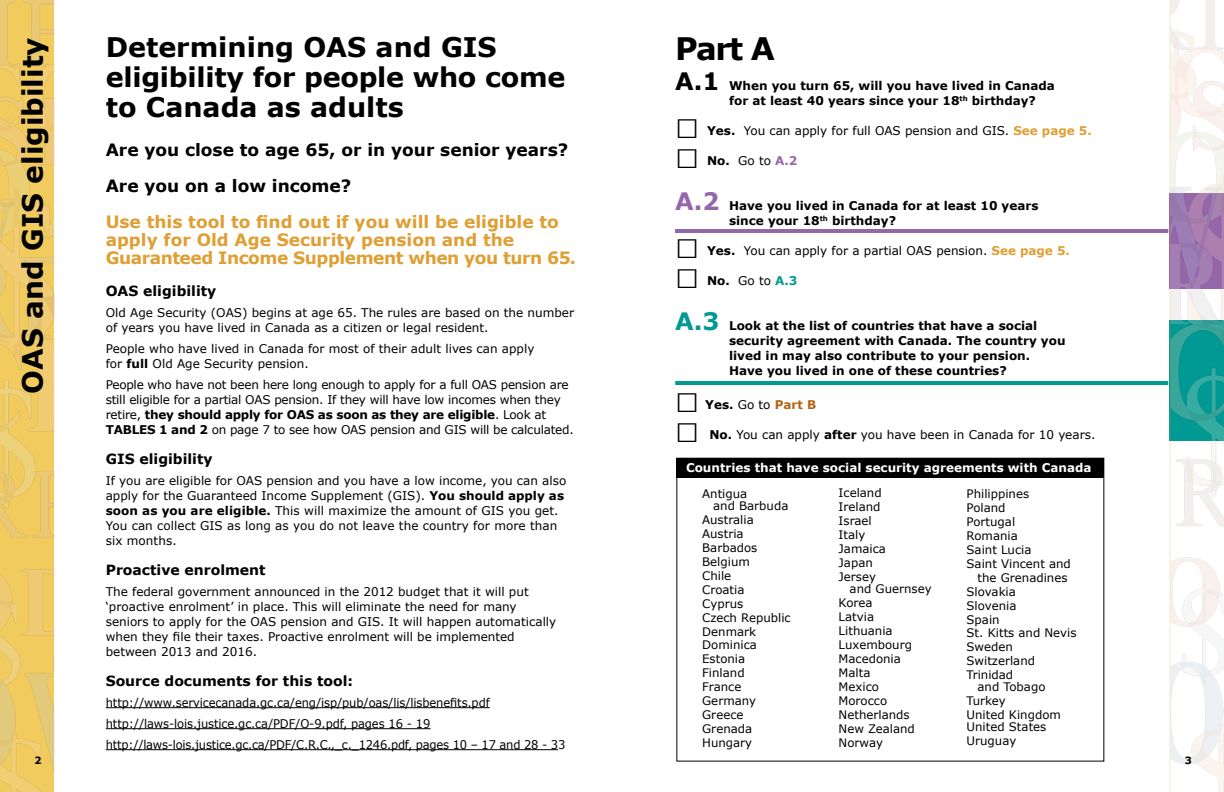
<style>
.page{position:relative;width:1224px;height:792px;background:#fff}
.page>*{position:absolute;margin:0;border:0;box-sizing:border-box;transform-origin:0 0}
.t1{font:700 31px "Verdana";color:#000}
.t2{font:700 28px "Verdana";color:#000}
.t3{font:700 27px/30px "Verdana";color:#000}
.t4{font:700 17px/18px "Verdana";color:#de9f34}
.t5{font:700 17px/36px "Verdana";color:#000}
.t6{font:700 14px "Verdana";color:#000}
.t7{font:12px/15px "Verdana";color:#000}
.t8{font:700 12px/15px "Verdana";color:#000}
.t9{font:12px/15px "Verdana";letter-spacing:-.02em;color:#000}
.t10{font:12px/21px "Verdana";color:#000;scale:.96 1}
.t11{font:700 12px "Verdana";color:#fff}
.t12{font:700 12px "Verdana";color:#b66212}
.t13{font:11.8px/14px "Verdana";color:#000}
.t14{font:700 10px "Verdana";color:#000}
.s1{font-weight:700}
.s2{font-size:24px}
.s3{font-weight:700;font-size:40px}
.s4{font-weight:700;color:#de9f34}
.s5{font-weight:700;color:#9666ab}
.s6{font-size:24px;color:#9666ab}
.s7{font-weight:700;color:#009994}
.s8{font-size:24px;color:#009994}
.s9{font-size:40px;color:#000}
.s10{color:#000}
.s11{font-weight:400;color:#000}
</style>
<div class="page">
<img style="left:0;top:0;width:54px;height:792px">
<hr style="left:106px;top:707px;width:384px;height:1px;background:#000">
<hr style="left:106px;top:728px;width:324px;height:1px;background:#000">
<hr style="left:106px;top:749px;width:452px;height:1px;background:#000">
<hr style="left:675px;top:381px;width:493px;height:4px;background:#009994">
<div style="left:677px;top:458px;width:427px;height:20px;background:#000"></div>
<hr style="left:675px;top:229px;width:493px;height:4px;background:#9666ab">
<svg style="left:1170px;top:0;width:54px;height:792px"></svg>
<h2 class="t2" style="left:15px;top:394px;width:358px;rotate:-90deg">OAS and GIS eligibility</h2>
<p class="t14" style="left:34px;top:754px;width:9px">2</p>
<h3 class="t3" style="left:106px;top:31px;width:461px">Determining OAS and GIS eligibility for people who come to Canada as adults</h3>
<h3 class="t5" style="left:106px;top:131px;width:464px">Are you close to age 65, or in your senior years?<br>Are you on a low income?</h3>
<h3 class="t4" style="left:106px;top:212px;width:472px">Use this tool to find out if you will be eligible to apply for Old Age Security pension and the<br>Guaranteed Income Supplement when you turn 65.</h3>
<p class="t6" style="left:106px;top:282px;width:112px">OAS eligibility</p>
<p class="t7" style="left:106px;top:304px;width:470px">Old Age Security (OAS) begins at age 65. The rules are based on the number of years you have lived in Canada as a citizen or legal resident.</p>
<p class="t7" style="left:106px;top:340px;width:430px">People who have lived in Canada for most of their adult lives can apply for <span class="s1">full</span> Old Age Security pension.</p>
<p class="t9" style="left:106px;top:376px;width:469px">People who have not been here long enough to apply for a full OAS pension are still eligible for a partial OAS pension. If they will have low incomes when they retire, <span class="s1">they should apply for OAS as soon as they are eligible</span>. Look at <span class="s1">TABLES 1 and 2</span> on page 7 to see how OAS pension and GIS will be calculated.</p>
<p class="t6" style="left:106px;top:450px;width:108px">GIS eligibility</p>
<p class="t7" style="left:106px;top:472px;width:462px">If you are eligible for OAS pension and you have a low income, you can also apply for the Guaranteed Income Supplement (GIS). <span class="s1">You should apply as soon as you are eligible.</span> This will maximize the amount of GIS you get.<br>You can collect GIS as long as you do not leave the country for more than six months.</p>
<p class="t6" style="left:106px;top:561px;width:161px">Proactive enrolment</p>
<p class="t7" style="left:106px;top:583px;width:452px">The federal government announced in the 2012 budget that it will put ‘proactive enrolment’ in place. This will eliminate the need for many seniors to apply for the OAS pension and GIS. It will happen automatically when they file their taxes. Proactive enrolment will be implemented between 2013 and 2016.</p>
<p class="t6" style="left:106px;top:672px;width:249px">Source documents for this tool:</p>
<p class="t10" style="left:106px;top:691px;width:480px">http://www.servicecanada.gc.ca/eng/isp/pub/oas/lis/lisbenefits.pdf http://laws-lois.justice.gc.ca/PDF/O-9.pdf, pages 16 - 19 http://laws-lois.justice.gc.ca/PDF/C.R.C.,_c._1246.pdf, pages 10 – 17 and 28 - 33</p>
<h1 class="t1" style="left:675px;top:29px;width:101px">Part A</h1>
<p class="t8" style="left:729px;top:77px;width:327px;text-indent:-54px"><span class="s2">A.1</span> When you turn 65, will you have lived in Canada for at least 40 years since your 18<sup>th</sup> birthday?</p>
<p class="t7" style="left:675px;top:122px;width:418px"><span class="s3">□</span> <span class="s1">Yes.</span> You can apply for full OAS pension and GIS. <span class="s4">See page 5.</span></p>
<p class="t7" style="left:675px;top:152px;width:124px"><span class="s3">□</span> <span class="s1">No.</span> Go to <span class="s5">A.2</span></p>
<p class="t8" style="left:729px;top:197px;width:311px;text-indent:-54px"><span class="s6">A.2</span> Have you lived in Canada for at least 10 years since your 18<sup>th</sup> birthday?</p>
<p class="t7" style="left:675px;top:242px;width:396px"><span class="s3">□</span> <span class="s1">Yes.</span> You can apply for a partial OAS pension. <span class="s4">See page 5.</span></p>
<p class="t7" style="left:675px;top:272px;width:124px"><span class="s3">□</span> <span class="s1">No.</span> Go to <span class="s7">A.3</span></p>
<p class="t8" style="left:729px;top:317px;width:338px;text-indent:-54px"><span class="s8">A.3</span> Look at the list of countries that have a social security agreement with Canada. The country you lived in may also contribute to your pension.<br>Have you lived in one of these countries?</p>
<p class="t12" style="left:675px;top:397px;width:143px"><span class="s9">□</span> <span class="s10">Yes.</span> <span class="s11">Go to</span> Part B</p>
<p class="t7" style="left:675px;top:426px;width:422px"><span class="s3">□</span> <span class="s1">No.</span> You can apply <span class="s1">after</span> you have been in Canada for 10 years.</p>
<p class="t11" style="left:686px;top:460px;width:407px">Countries that have social security agreements with Canada</p>
<p class="t13" style="left:713px;top:487px;width:77px;line-height:12px;text-indent:-11px">Antigua<br>and Barbuda</p>
<p class="t13" style="left:702px;top:512px;width:90px">Australia<br>Austria<br>Barbados<br>Belgium<br>Chile<br>Croatia<br>Cyprus<br>Czech Republic<br>Denmark<br>Dominica<br>Estonia<br>Finland<br>France<br>Germany<br>Greece<br>Grenada<br>Hungary</p>
<p class="t13" style="left:839px;top:486px;width:49px">Iceland<br>Ireland<br>Israel<br>Italy<br>Jamaica<br>Japan<br>Jersey</p>
<p class="t13" style="left:839px;top:582px;width:95px;text-indent:11px">and Guernsey<br>Korea<br>Latvia<br>Lithuania<br>Luxembourg<br>Macedonia<br>Malta<br>Mexico<br>Morocco<br>Netherlands<br>New Zealand<br>Norway</p>
<p class="t13" style="left:967px;top:486px;width:64px">Philippines</p>
<p class="t13" style="left:967px;top:500px;width:40px">Poland</p>
<p class="t13" style="left:967px;top:514px;width:50px">Portugal</p>
<p class="t13" style="left:967px;top:528px;width:53px">Romania</p>
<p class="t13" style="left:967px;top:542px;width:66px">Saint Lucia</p>
<p class="t13" style="left:967px;top:556px;width:106px">Saint Vincent and</p>
<p class="t13" style="left:978px;top:570px;width:91px">the Grenadines</p>
<p class="t13" style="left:967px;top:584px;width:51px">Slovakia</p>
<p class="t13" style="left:967px;top:598px;width:51px">Slovenia</p>
<p class="t13" style="left:967px;top:612px;width:35px">Spain</p>
<p class="t13" style="left:967px;top:626px;width:112px">St. Kitts and Nevis</p>
<p class="t13" style="left:967px;top:640px;width:48px">Sweden</p>
<p class="t13" style="left:967px;top:654px;width:70px">Switzerland</p>
<p class="t13" style="left:967px;top:668px;width:48px">Trinidad</p>
<p class="t13" style="left:967px;top:680px;width:96px;text-indent:11px">and Tobago<br>Turkey<br>United Kingdom</p>
<p class="t13" style="left:967px;top:720px;width:81px">United States<br>Uruguay</p>
<p class="t14" style="left:1185px;top:754px;width:9px">3</p>
</div>
